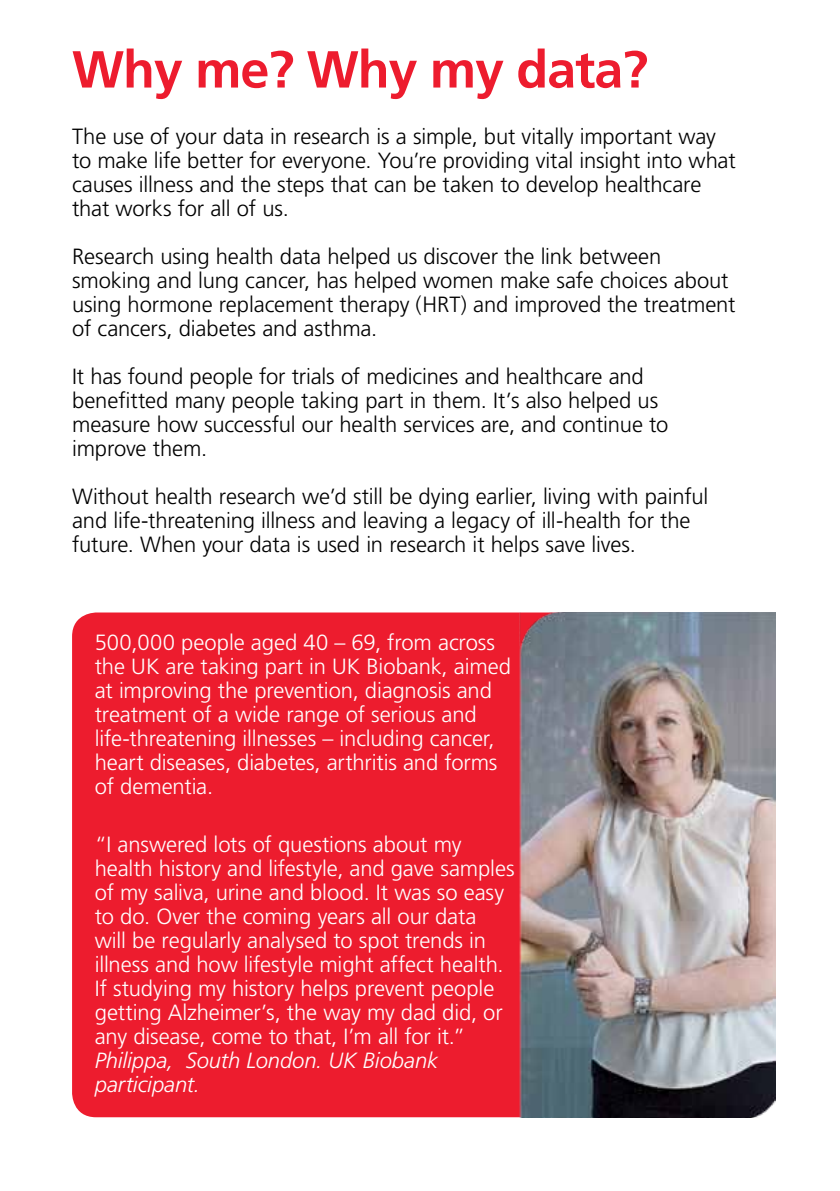
<style>
.page{position:relative;width:840px;height:1191px;background:#fff}
.page>*{position:absolute;margin:0;border:0;box-sizing:border-box;transform-origin:0 0}
.t1{font:700 52px "Frutiger";letter-spacing:-.02em;color:#ed1c2e}
.t2{font:300 22px/24px "Frutiger";letter-spacing:-.005em;color:#000}
.t3{font:300 22px/24px "Frutiger";letter-spacing:-.005em;color:#fff}
.t4{font:italic 300 22px/24px "Frutiger";letter-spacing:-.005em;color:#fff}
</style>
<div class="page">
<div style="left:72px;top:612px;width:630px;height:505px;background:#ed1c2e;border-radius:24px"></div>
<img style="left:519px;top:612px;width:255px;height:505px">
<h1 class="t1" style="left:72px;top:39px;width:577px">Why me? Why my data?</h1>
<p class="t2" style="left:72px;top:125px;width:664px">The use of your data in research is a simple, but vitally important way to make life better for everyone. You’re providing vital insight into what causes illness and the steps that can be taken to develop healthcare that works for all of us.</p>
<p class="t2" style="left:72px;top:245px;width:664px">Research using health data helped us discover the link between smoking and lung cancer, has helped women make safe choices about using hormone replacement therapy (HRT) and improved the treatment of cancers, diabetes and asthma.</p>
<p class="t2" style="left:72px;top:365px;width:597px">It has found people for trials of medicines and healthcare and benefitted many people taking part in them. It’s also helped us measure how successful our health services are, and continue to improve them.</p>
<p class="t2" style="left:72px;top:485px;width:637px">Without health research we’d still be dying earlier, living with painful and life-threatening illness and leaving a legacy of ill-health for the future. When your data is used in research it helps save lives.</p>
<p class="t3" style="left:95px;top:630px;width:417px">500,000 people aged 40 – 69, from across the UK are taking part in UK Biobank, aimed at improving the prevention, diagnosis and treatment of a wide range of serious and life-threatening illnesses – including cancer, heart diseases, diabetes, arthritis and forms of dementia.</p>
<p class="t3" style="left:95px;top:832px;width:421px">“I answered lots of questions about my health history and lifestyle, and gave samples of my saliva, urine and blood. It was so easy to do. Over the coming years all our data<br>will be regularly analysed to spot trends in illness and how lifestyle might affect health.<br>If studying my history helps prevent people getting Alzheimer’s, the way my dad did, or any disease, come to that, I’m all for it.”</p>
<p class="t4" style="left:95px;top:1048px;width:344px">Philippa, South London. UK Biobank participant.</p>
</div>
